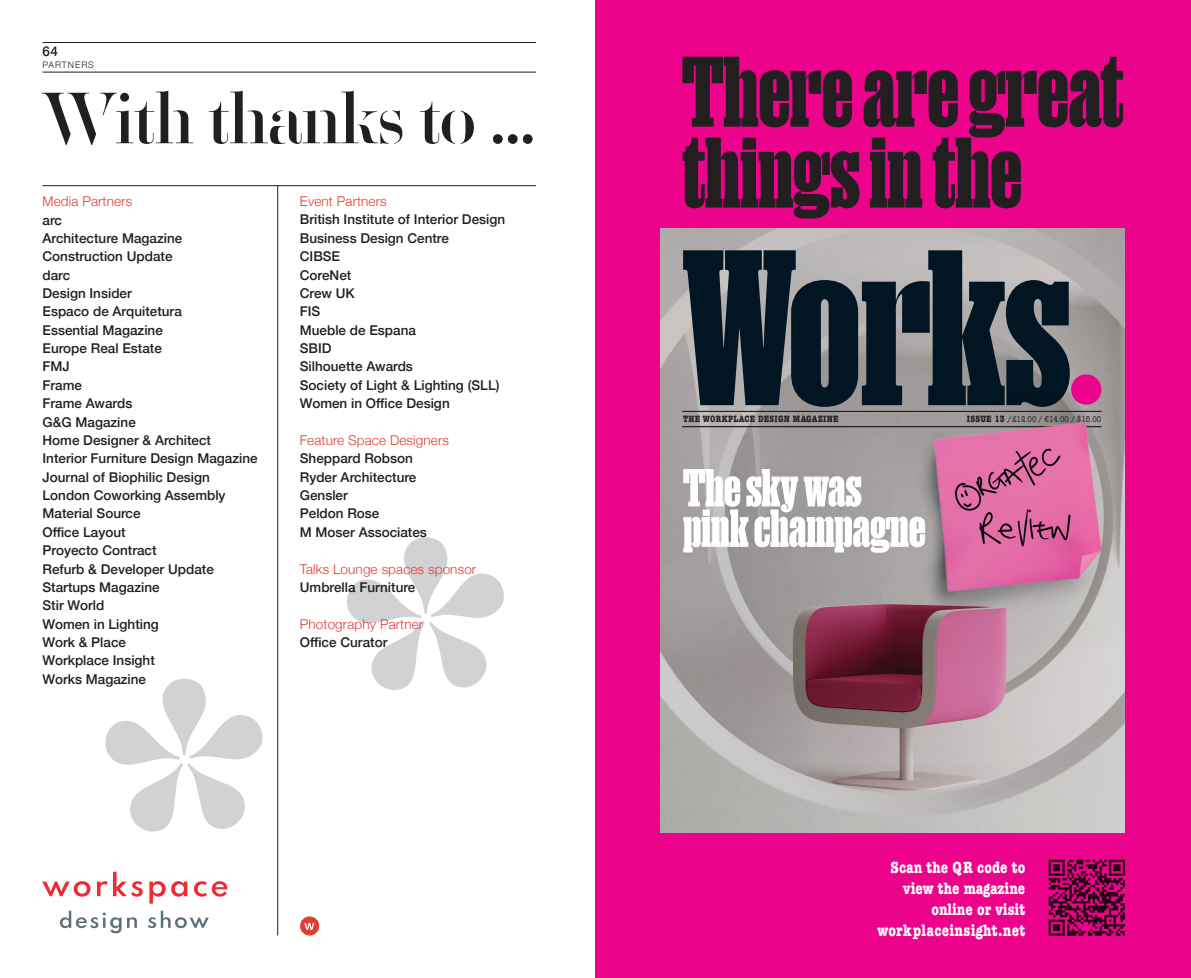
<style>
.page{position:relative;width:1191px;height:978px;background:#fff}
.page>*{position:absolute;margin:0;border:0;box-sizing:border-box;transform-origin:0 0}
.t1{font:534px "Q Stencil";color:#d1d2d4}
.t2{font:900 209.25px "Manuka Slab";letter-spacing:-.01em;color:#011622}
.t3{font:900 94.5px/81px "Manuka Slab";color:#231f20}
.t4{font:70.8px "Q Stencil";color:#231f20}
.t5{font:900 50.55px/40.5px "Manuka Slab";color:#fff}
.t6{font:700 condensed 16.5px/21px "American Typewriter ITC Pro";color:#fff;text-align:right}
.t7{font:500 13.5px/18.3px "Helvetica Neue";color:#231f20}
.t8{font:300 13.5px "Helvetica Neue";letter-spacing:.01em;color:#df3d31}
.t9{font:700 condensed 9.3px "American Typewriter ITC Pro";letter-spacing:.03em;color:#231f20}
.t10{font:300 9px "Helvetica Neue";letter-spacing:.1em;color:#231f20}
.t11{font:condensed 8.55px "American Typewriter ITC Pro";letter-spacing:.01em;color:#231f20}
.s1{font-weight:700;font-size:9.3px}
.s2{font-size:9.3px}
</style>
<div class="page">
<hr style="left:43px;top:42px;width:493px;height:1px;background:#231f20">
<hr style="left:43px;top:72px;width:493px;height:1px;background:#231f20">
<hr style="left:43px;top:185px;width:493px;height:1px;background:#231f20">
<hr style="left:277px;top:186px;width:1px;height:749px;background:#231f20">
<svg style="left:42px;top:872px;width:185px;height:32px"></svg>
<svg style="left:60px;top:911px;width:149px;height:22px"></svg>
<div style="left:300px;top:916px;width:19px;height:20px;background:#df3d31;border-radius:50%"></div>
<svg style="left:304px;top:923px;width:10px;height:7px"></svg>
<div style="left:595px;top:0;width:596px;height:978px;background:#ed028c"></div>
<img style="left:661px;top:229px;width:463px;height:604px">
<div style="left:1071px;top:374px;width:30px;height:31px;background:#ed028c;border-radius:50%"></div>
<hr style="left:682px;top:426px;width:419px;height:1px;background:#231f20">
<hr style="left:682px;top:411px;width:419px;height:1px;background:#231f20">
<img style="left:894px;top:387px;width:230px;height:278px">
<img style="left:941px;top:438px;width:135px;height:79px">
<img style="left:971px;top:496px;width:113px;height:65px">
<img style="left:1048px;top:859px;width:76px;height:77px">
<p class="t7" style="left:43px;top:41px;width:17px">64</p>
<p class="t10" style="left:43px;top:57px;width:53px">PARTNERS</p>
<h3 class="t4" style="left:43px;top:70px;width:494px">With thanks to ...</h3>
<p class="t8" style="left:300px;top:190px;width:88px">Event Partners</p>
<p class="t7" style="left:300px;top:209px;width:207px">British Institute of Interior Design<br>Business Design Centre<br>CIBSE<br>CoreNet<br>Crew UK<br>FIS<br>Mueble de Espana<br>SBID<br>Silhouette Awards<br>Society of Light &amp; Lighting (SLL)<br>Women in Office Design</p>
<p class="t8" style="left:300px;top:429px;width:151px">Feature Space Designers</p>
<p class="t7" style="left:300px;top:448px;width:129px">Sheppard Robson<br>Ryder Architecture<br>Gensler<br>Peldon Rose<br>M Moser Associates</p>
<p class="t8" style="left:300px;top:558px;width:178px">Talks Lounge spaces sponsor</p>
<p class="t7" style="left:300px;top:577px;width:117px">Umbrella Furniture</p>
<p class="t8" style="left:300px;top:613px;width:125px">Photography Partner</p>
<p class="t7" style="left:300px;top:632px;width:89px">Office Curator</p>
<p class="t8" style="left:43px;top:190px;width:91px">Media Partners</p>
<p class="t7" style="left:43px;top:209px;width:217px">arc<br>Architecture Magazine<br>Construction Update<br>darc<br>Design Insider<br>Espaco de Arquitetura<br>Essential Magazine<br>Europe Real Estate<br>FMJ<br>Frame<br>Frame Awards<br>G&amp;G Magazine<br>Home Designer &amp; Architect<br>Interior Furniture Design Magazine<br>Journal of Biophilic Design<br>London Coworking Assembly<br>Material Source<br>Office Layout<br>Proyecto Contract<br>Refurb &amp; Developer Update<br>Startups Magazine<br>Stir World<br>Women in Lighting<br>Work &amp; Place<br>Workplace Insight<br>Works Magazine</p>
<h1 class="t1" style="left:89px;top:433px;width:432px">**</h1>
<h3 class="t3" style="left:682px;top:50px;width:443px">There are great things in the</h3>
<h2 class="t2" style="left:682px;top:219px;width:390px">Works</h2>
<p class="t9" style="left:683px;top:413px;width:157px">THE WORKPLACE DESIGN MAGAZINE</p>
<p class="t11" style="left:966px;top:414px;width:136px"><span class="s1">ISSUE 13</span> <span class="s2">/</span>£12.00 / €14.00 / $15.00</p>
<h3 class="t5" style="left:683px;top:467px;width:244px">The sky was pink champagne</h3>
<p class="t6" style="left:877px;top:857px;width:149px">Scan the QR code to view the magazine online or visit workplaceinsight.net</p>
</div>
